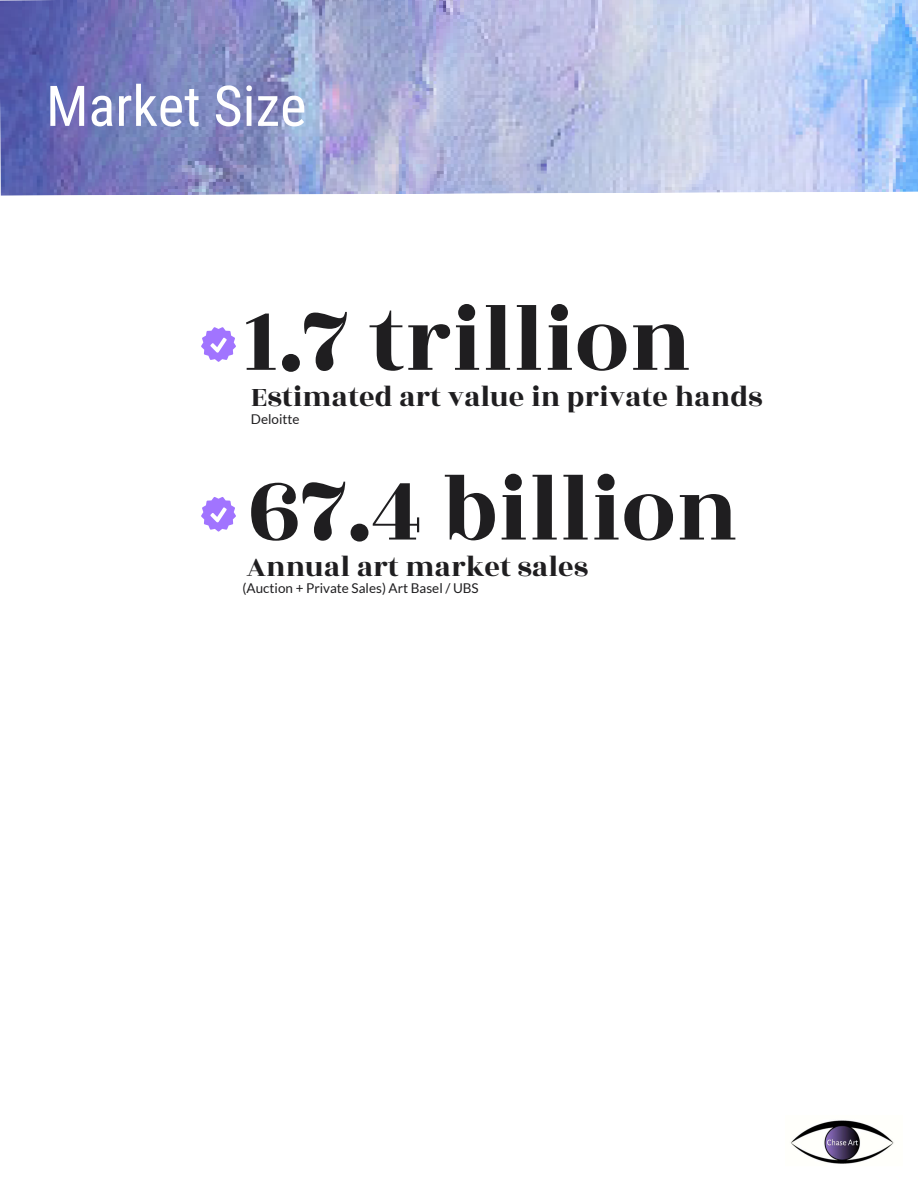
<style>
.page{position:relative;width:918px;height:1187px;background:#fff}
.page>*{position:absolute;margin:0;border:0;box-sizing:border-box;transform-origin:0 0}
.t1{font:96.6px "Rozha One";color:#1f1e20}
.t2{font:56.25px "Roboto Condensed";color:#fff}
.t3{font:30.3px "Rozha One";color:#1f1e20}
.t4{font:13.5px "Lato";color:#1f1e20}
</style>
<div class="page">
<img style="left:790px;top:1120px;width:104px;height:44px">
<img style="left:0;top:0;width:918px;height:196px">
<svg style="left:201px;top:327px;width:35px;height:35px"></svg>
<svg style="left:201px;top:497px;width:35px;height:34px"></svg>
<h2 class="t2" style="left:46px;top:66px;width:262px">Market Size</h2>
<h1 class="t1" style="left:242px;top:273px;width:451px">1.7 trillion</h1>
<p class="t3" style="left:251px;top:375px;width:513px">Estimated art value in private hands</p>
<p class="t4" style="left:251px;top:411px;width:50px">Deloitte</p>
<h1 class="t1" style="left:248px;top:443px;width:492px">67.4 billion</h1>
<p class="t3" style="left:247px;top:545px;width:343px">Annual art market sales</p>
<p class="t4" style="left:243px;top:581px;width:238px">(Auction + Private Sales) Art Basel / UBS</p>
</div>
